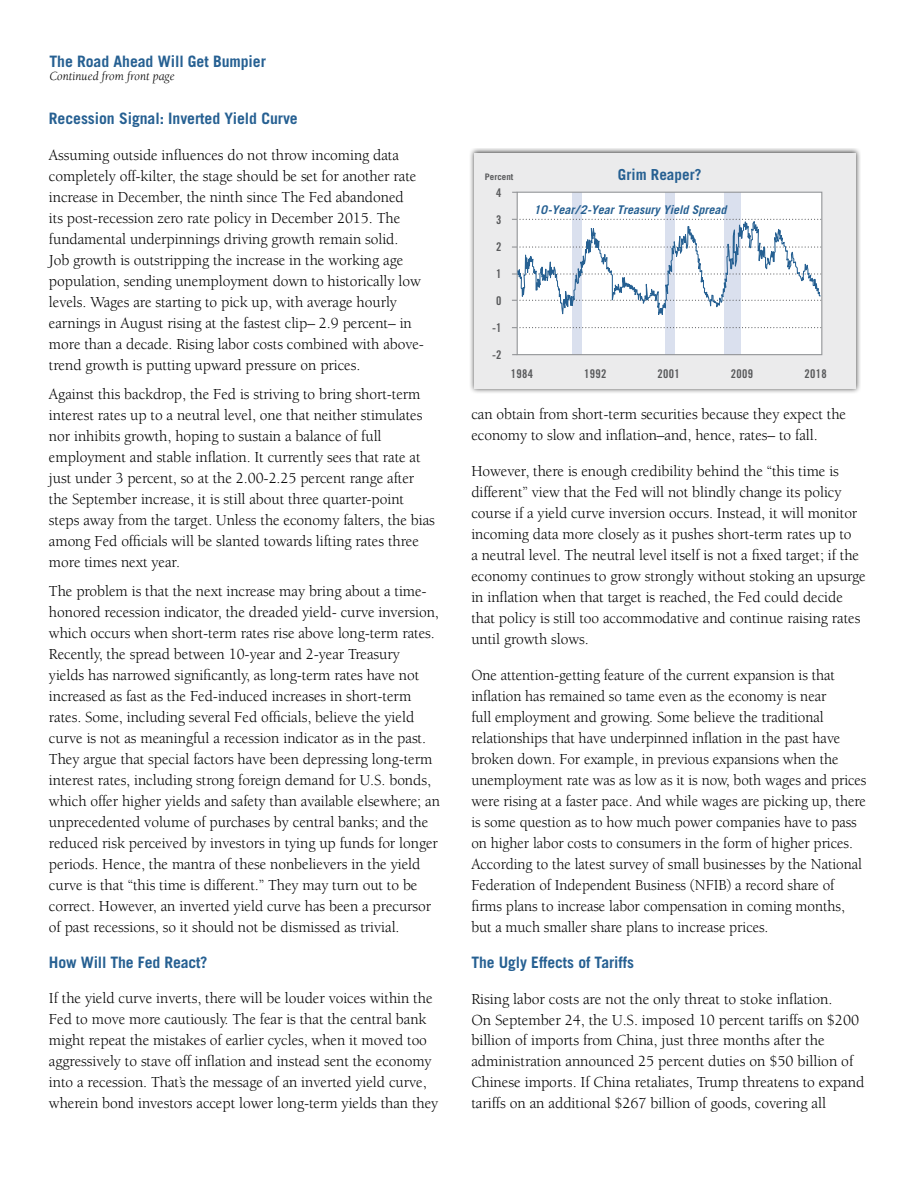
<style>
.page{position:relative;width:918px;height:1188px;background:#fff}
.page>*{position:absolute;margin:0;border:0;box-sizing:border-box;transform-origin:0 0}
.t1{font:15.75px/21px "Berkeley Std";letter-spacing:-.005em;color:#000}
.t2{font:15.75px/21px "Berkeley Std";letter-spacing:-.005em;color:#000;scale:.96 1}
.t3{font:700 15.75px "Trade Gothic";letter-spacing:-.005em;color:#266092}
.t4{font:700 15.15px "Trade Gothic";color:#266092}
.t5{font:italic 12.75px "Berkeley Std";color:#000}
.t6{font:italic 700 12px "Trade Gothic";color:#266092}
.t7{font:12px "Trade Gothic Bold Cond Twenty";letter-spacing:.025em;color:#58595b}
.t8{font:700 9px "Trade Gothic";color:#58595b}
</style>
<div class="page">
<div style="left:469px;top:148px;width:392px;height:246px;background:#000;opacity:.75"></div>
<div style="left:474px;top:153px;width:381px;height:235px;background:#ebebec"></div>
<div style="left:517px;top:192px;width:305px;height:163px;background:#fff"></div>
<div style="left:573px;top:192px;width:9px;height:163px;background:#dae0ee"></div>
<div style="left:666px;top:192px;width:9px;height:163px;background:#dae0ee"></div>
<div style="left:725px;top:192px;width:16px;height:163px;background:#dae0ee"></div>
<svg style="left:517px;top:209px;width:305px;height:147px"></svg>
<p class="t3" style="left:50px;top:51px;width:218px">The Road Ahead Will Get Bumpier</p>
<p class="t5" style="left:50px;top:69px;width:127px">Continued from front page</p>
<p class="t3" style="left:49px;top:108px;width:250px">Recession Signal: Inverted Yield Curve</p>
<p class="t1" style="left:49px;top:144px;width:377px">Assuming outside influences do not throw incoming data completely off-kilter, the stage should be set for another rate increase in December, the ninth since The Fed abandoned<br>its post-recession zero rate policy in December 2015. The fundamental underpinnings driving growth remain solid.<br>Job growth is outstripping the increase in the working age population, sending unemployment down to historically low levels. Wages are starting to pick up, with average hourly earnings in August rising at the fastest clip– 2.9 percent– in more than a decade. Rising labor costs combined with above&shy;trend growth is putting upward pressure on prices.</p>
<p class="t1" style="left:49px;top:383px;width:388px">Against this backdrop, the Fed is striving to bring short-term interest rates up to a neutral level, one that neither stimulates nor inhibits growth, hoping to sustain a balance of full employment and stable inflation. It currently sees that rate at just under 3 percent, so at the 2.00-2.25 percent range after the September increase, it is still about three quarter-point steps away from the target. Unless the economy falters, the bias among Fed officials will be slanted towards lifting rates three more times next year.</p>
<p class="t1" style="left:49px;top:581px;width:392px">The problem is that the next increase may bring about a time&shy;honored recession indicator, the dreaded yield- curve inversion, which occurs when short-term rates rise above long-term rates.<br>Recently, the spread between 10-year and 2-year Treasury<br>yields has narrowed significantly, as long-term rates have not increased as fast as the Fed-induced increases in short-term rates. Some, including several Fed officials, believe the yield curve is not as meaningful a recession indicator as in the past.<br>They argue that special factors have been depressing long-term interest rates, including strong foreign demand for U.S. bonds, which offer higher yields and safety than available elsewhere; an unprecedented volume of purchases by central banks; and the reduced risk perceived by investors in tying up funds for longer periods. Hence, the mantra of these nonbelievers in the yield curve is that “this time is different.” They may turn out to be correct. However, an inverted yield curve has been a precursor of past recessions, so it should not be dismissed as trivial.</p>
<p class="t3" style="left:49px;top:952px;width:160px">How Will The Fed React?</p>
<p class="t1" style="left:49px;top:988px;width:391px">If the yield curve inverts, there will be louder voices within the Fed to move more cautiously. The fear is that the central bank might repeat the mistakes of earlier cycles, when it moved too aggressively to stave off inflation and instead sent the economy into a recession. That’s the message of an inverted yield curve, wherein bond investors accept lower long-term yields than they</p>
<p class="t8" style="left:485px;top:171px;width:30px">Percent</p>
<p class="t7" style="left:496px;top:186px;width:7px">4</p>
<p class="t7" style="left:496px;top:213px;width:7px">3</p>
<p class="t7" style="left:496px;top:240px;width:7px">2</p>
<p class="t7" style="left:496px;top:267px;width:7px">1</p>
<p class="t7" style="left:496px;top:294px;width:7px">0</p>
<p class="t7" style="left:492px;top:321px;width:11px">-1</p>
<p class="t7" style="left:492px;top:348px;width:11px">-2</p>
<p class="t4" style="left:618px;top:165px;width:85px">Grim Reaper?</p>
<p class="t6" style="left:534px;top:202px;width:194px">10-Year/2-Year Treasury Yield Spread</p>
<p class="t7" style="left:511px;top:367px;width:24px">1984</p>
<p class="t7" style="left:584px;top:367px;width:24px">1992</p>
<p class="t7" style="left:658px;top:367px;width:24px">2001</p>
<p class="t7" style="left:731px;top:367px;width:24px">2009</p>
<p class="t7" style="left:804px;top:367px;width:24px">2018</p>
<p class="t1" style="left:471px;top:404px;width:376px">can obtain from short-term securities because they expect the economy to slow and inflation–and, hence, rates– to fall.</p>
<p class="t1" style="left:471px;top:461px;width:396px">However, there is enough credibility behind the “this time is different” view that the Fed will not blindly change its policy course if a yield curve inversion occurs. Instead, it will monitor incoming data more closely as it pushes short-term rates up to<br>a neutral level. The neutral level itself is not a fixed target; if the economy continues to grow strongly without stoking an upsurge in inflation when that target is reached, the Fed could decide that policy is still too accommodative and continue raising rates until growth slows.</p>
<p class="t2" style="left:471px;top:665px;width:413px">One attention-getting feature of the current expansion is that inflation has remained so tame even as the economy is near<br>full employment and growing. Some believe the traditional relationships that have underpinned inflation in the past have broken down. For example, in previous expansions when the unemployment rate was as low as it is now, both wages and prices were rising at a faster pace. And while wages are picking up, there is some question as to how much power companies have to pass on higher labor costs to consumers in the form of higher prices.<br>According to the latest survey of small businesses by the National Federation of Independent Business (NFIB) a record share of firms plans to increase labor compensation in coming months, but a much smaller share plans to increase prices.</p>
<p class="t3" style="left:471px;top:952px;width:164px">The Ugly Effects of Tariffs</p>
<p class="t1" style="left:471px;top:988px;width:395px">Rising labor costs are not the only threat to stoke inflation.<br>On September 24, the U.S. imposed 10 percent tariffs on $200 billion of imports from China, just three months after the administration announced 25 percent duties on $50 billion of Chinese imports. If China retaliates, Trump threatens to expand tariffs on an additional $267 billion of goods, covering all</p>
</div>
